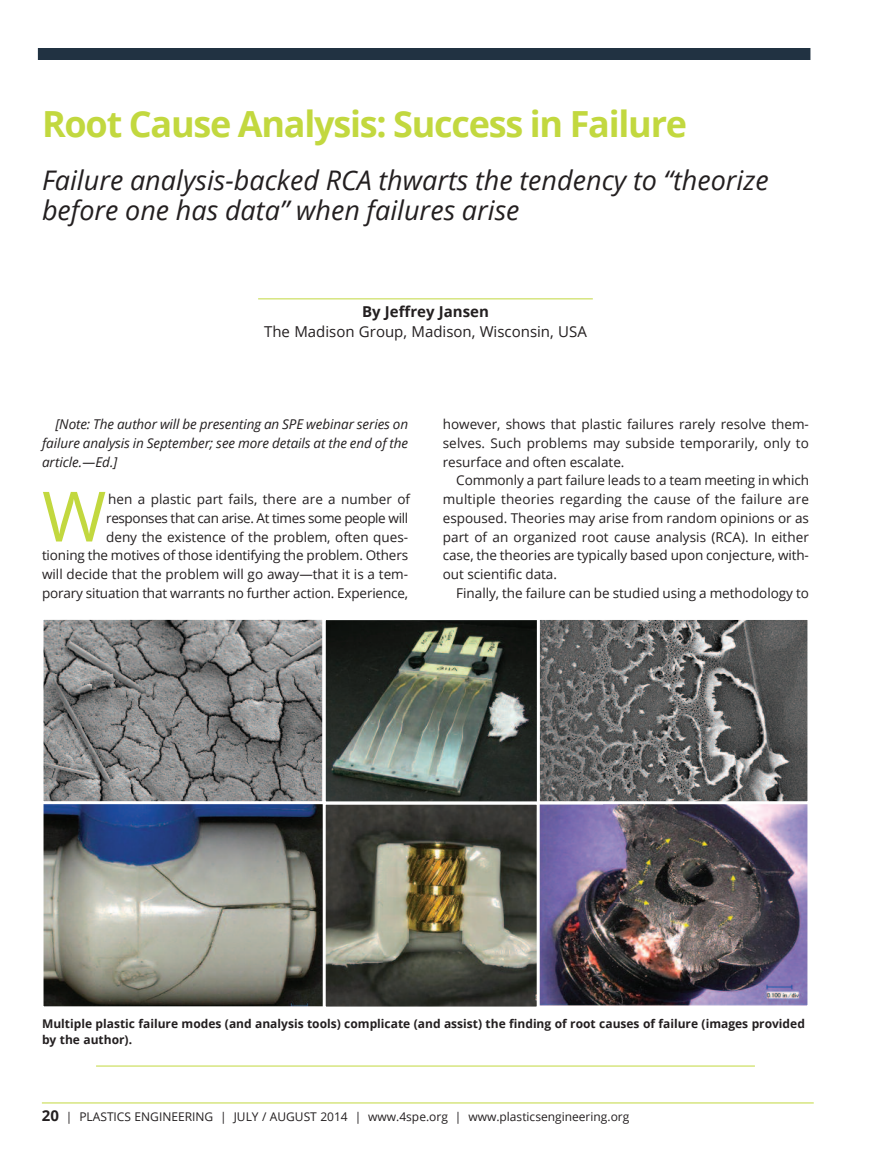
<style>
.page{position:relative;width:878px;height:1161px;background:#fff}
.page>*{position:absolute;margin:0;border:0;box-sizing:border-box;transform-origin:0 0}
.t1{font:69.45px "Open Sans";color:#c2d83f}
.t2{font:700 36px "Open Sans";letter-spacing:-.035em;color:#c2d83f}
.t3{font:italic 27px/30px "Open Sans";color:#231f20}
.t4{font:15px "Open Sans";color:#231f20}
.t5{font:700 15px "Open Sans";color:#231f20}
.t6{font:13.5px/18.8px "Open Sans";color:#231f20;text-align:justify}
.t7{font:italic 13.5px/18.8px "Open Sans";letter-spacing:-.005em;color:#231f20;text-align:justify}
.t8{font:700 12px/16.5px "Open Sans";color:#231f20}
.t9{font:12px "Open Sans";color:#231f20}
.s1{font-weight:700;font-size:15px}
</style>
<div class="page">
<hr style="left:42px;top:1103px;width:771px;height:1px;background:#c2d83f">
<hr style="left:258px;top:298px;width:334px;height:1px;background:#c2d83f">
<div style="left:38px;top:48px;width:772px;height:12px;background:#213242"></div>
<img style="left:44px;top:804px;width:279px;height:201px">
<div style="left:40px;top:784px;width:295px;height:225px;border:3px solid #fff"></div>
<img style="left:539px;top:804px;width:267px;height:201px">
<div style="left:519px;top:783px;width:291px;height:226px;border:3px solid #fff"></div>
<img style="left:327px;top:806px;width:208px;height:200px">
<div style="left:323px;top:802px;width:216px;height:208px;border:3px solid #fff"></div>
<hr style="left:96px;top:1066px;width:658px;height:1px;background:#c2d83f">
<img style="left:44px;top:621px;width:277px;height:179px">
<div style="left:40px;top:617px;width:285px;height:187px;border:3px solid #fff"></div>
<img style="left:327px;top:621px;width:210px;height:179px">
<div style="left:323px;top:617px;width:280px;height:187px;border:3px solid #fff"></div>
<img style="left:541px;top:621px;width:265px;height:179px">
<div style="left:537px;top:617px;width:273px;height:187px;border:3px solid #fff"></div>
<h2 class="t2" style="left:42px;top:99px;width:646px">Root Cause Analysis: Success in Failure</h2>
<h3 class="t3" style="left:42px;top:164px;width:728px">Failure analysis-backed RCA thwarts the tendency to “theorize before one has data” when failures arise</h3>
<p class="t5" style="left:362px;top:301px;width:128px">By Jeffrey Jansen</p>
<p class="t4" style="left:264px;top:321px;width:324px">The Madison Group, Madison, Wisconsin, USA</p>
<p class="t7" style="left:42px;top:414px;width:367px;text-indent:13px">[Note: The author will be presenting an SPE webinar series on failure analysis in September; see more details at the end of the article.—Ed.]</p>
<h1 class="t1" style="left:42px;top:467px;width:66px">W</h1>
<p class="t6" style="left:42px;top:489px;width:369px;text-align:right">hen a plastic part fails, there are a number of<br>responses that can arise. At times some people will<br>deny the existence of the problem, often ques-<br>tioning the motives of those identifying the problem. Others will decide that the problem will go away—that it is a tem&shy;porary situation that warrants no further action. Experience,</p>
<p class="t6" style="left:443px;top:414px;width:367px">however, shows that plastic failures rarely resolve them&shy;selves. Such problems may subside temporarily, only to resurface and often escalate.</p>
<p class="t6" style="left:443px;top:471px;width:367px;text-indent:14px">Commonly a part failure leads to a team meeting in which multiple theories regarding the cause of the failure are espoused. Theories may arise from random opinions or as part of an organized root cause analysis (RCA). In either case, the theories are typically based upon conjecture, with&shy;out scientific data.</p>
<p class="t6" style="left:456px;top:583px;width:354px">Finally, the failure can be studied using a methodology to</p>
<p class="t8" style="left:42px;top:1015px;width:764px">Multiple plastic failure modes (and analysis tools) complicate (and assist) the finding of root causes of failure (images provided by the author).</p>
<p class="t9" style="left:42px;top:1108px;width:589px"><span class="s1">20</span> | PlASTICS EnGInEERInG | JUlY / AUGUST 2014 | www.4spe.org | www.plasticsengineering.org</p>
</div>
